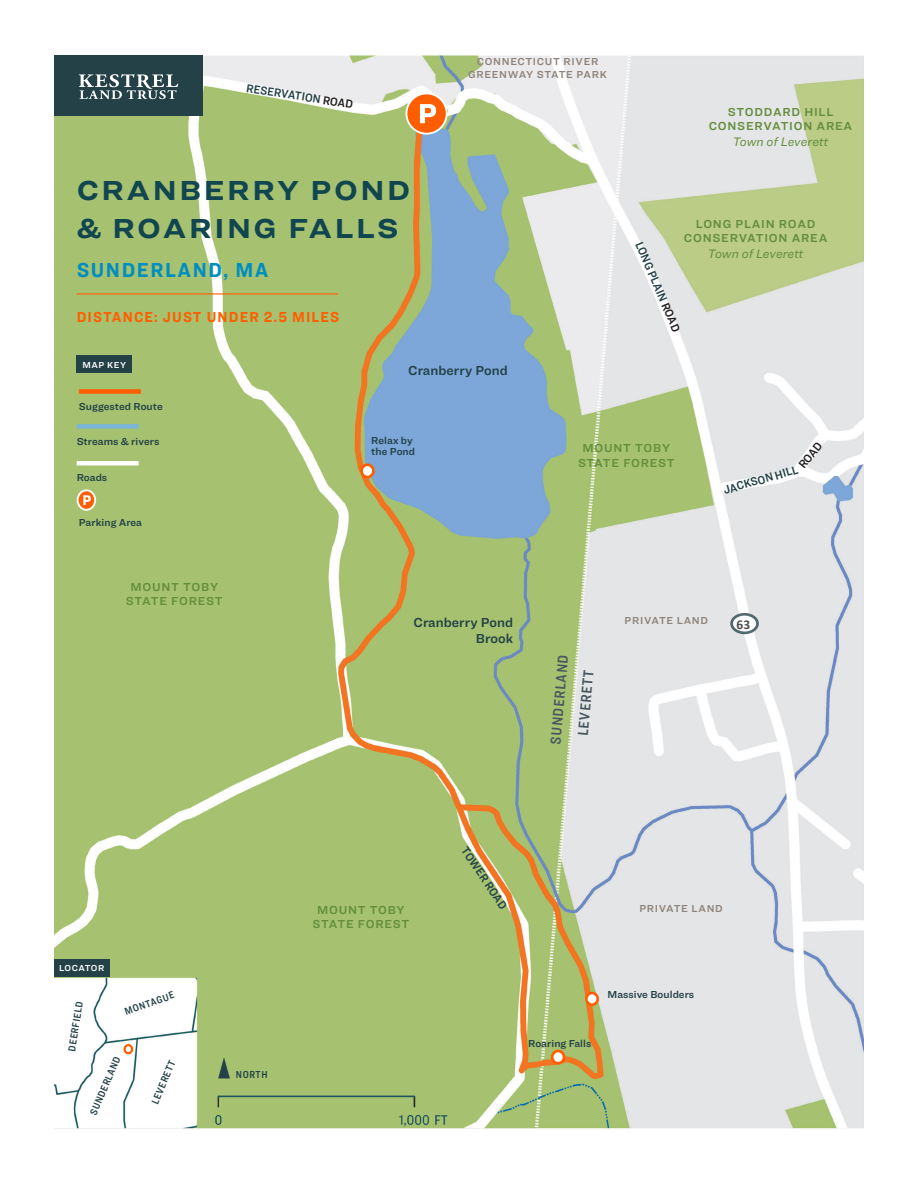
<style>
.page{position:relative;width:918px;height:1188px;background:#fff}
.page>*{position:absolute;margin:0;border:0;box-sizing:border-box;transform-origin:0 0}
.t1{font:700 28.5px/37.5px "Ringside Wide";letter-spacing:.09em;color:#11454f}
.Home_town{font:700 21px "Ringside Narrow";letter-spacing:.075em;color:#008ec1}
.t2{font:700 15px "Ringside Narrow";letter-spacing:.075em;color:#ff5e00}
.t3{font:15px "Ringside Condensed Semi";color:#48585e}
.t4{font:15px "Ringside Condensed Semi";color:#47575d}
.t5{font:13.5px "Ringside Regular Semi";letter-spacing:.005em;color:#234147}
.t6{font:700 13.5px "Calibri";color:#231f20}
.t7{font:italic 12.75px "Ringside";letter-spacing:-.005em;color:#648d3c}
.t8{font:12px/14.4px "Ringside Regular Semi";letter-spacing:.065em;color:#648d3c;text-align:center}
.t9{font:12px "Ringside Narrow Semi";color:#234147}
.t10{font:12px "Ringside Narrow Semi";color:#231f20}
.t11{font:10.5px/11.2px "Ringside Regular Semi";letter-spacing:.005em;color:#234147}
.t12{font:10.5px/12.6px "Ringside Regular Semi";letter-spacing:.065em;color:#8e837a;text-align:center}
.t13{font:10.5px "Ringside Condensed Semi";letter-spacing:.055em;color:#234147}
.t14{font:9px "Ringside Regular Semi";letter-spacing:.055em;color:#fff}
.s1{color:#231f20}
</style>
<div class="page">
<img style="left:54px;top:55px;width:810px;height:1074px">
<div style="left:54px;top:55px;width:149px;height:61px;background:#234147"></div>
<svg style="left:79px;top:74px;width:99px;height:25px"></svg>
<hr style="left:77px;top:293px;width:261px;height:2px;background:#ff5e00">
<svg style="left:406px;top:93px;width:41px;height:41px"></svg>
<div style="left:406px;top:92px;width:42px;height:43px;border:2px solid #fff;border-radius:50%"></div>
<svg style="left:420px;top:104px;width:16px;height:19px"></svg>
<div style="left:362px;top:465px;width:11px;height:12px;background:#fff;border-radius:50%"></div>
<div style="left:360px;top:463px;width:15px;height:15px;border:3px solid #ff5e00;border-radius:50%"></div>
<div style="left:552px;top:1051px;width:12px;height:12px;background:#fff;border-radius:50%"></div>
<div style="left:551px;top:1050px;width:14px;height:15px;border:3px solid #ff5e00;border-radius:50%"></div>
<div style="left:586px;top:993px;width:12px;height:12px;background:#fff;border-radius:50%"></div>
<div style="left:585px;top:992px;width:14px;height:14px;border:3px solid #ff5e00;border-radius:50%"></div>
<svg style="left:218px;top:1057px;width:12px;height:21px"></svg>
<div style="left:125px;top:1045px;width:7px;height:8px;background:#fff;border-radius:50%"></div>
<div style="left:124px;top:1044px;width:9px;height:10px;border:2px solid #ff5e00;border-radius:50%"></div>
<div style="left:54px;top:959px;width:55px;height:18px;background:#234147"></div>
<div style="left:77px;top:356px;width:55px;height:17px;background:#234147"></div>
<div style="left:79px;top:389px;width:62px;height:5px;background:#ff5e00"></div>
<div style="left:77px;top:424px;width:62px;height:5px;background:#7ab4d7"></div>
<hr style="left:77px;top:461px;width:62px;height:4px;background:#fff">
<svg style="left:78px;top:490px;width:17px;height:20px"></svg>
<div style="left:77px;top:489px;width:19px;height:22px;border:2px solid #fff;border-radius:50%"></div>
<svg style="left:83px;top:495px;width:8px;height:10px"></svg>
<div style="left:732px;top:614px;width:26px;height:19px;background:#fff;border-radius:50%"></div>
<div style="left:730px;top:613px;width:29px;height:21px;border:3px solid #234147;border-radius:50%"></div>
<p class="t9" style="left:248px;top:79px;width:109px;rotate:9deg">RESERVATION <span class="s1">ROAD</span></p>
<p class="t1" style="left:77px;top:171px;width:335px">CRANBERRY POND &amp; ROARING FALLS</p>
<p class="Home_town" style="left:77px;top:254px;width:193px">SUNDERLAND, MA</p>
<p class="t2" style="left:77px;top:306px;width:264px">DISTANCE: JUST UNDER 2.5 MILES</p>
<p class="t12" style="left:468px;top:55px;width:140px">CONNECTICUT RIVER<br>GREENWAY STATE PARK</p>
<p class="t8" style="left:709px;top:104px;width:145px">STODDARD HILL<br>CONSERVATION AREA</p>
<p class="t7" style="left:733px;top:132px;width:97px">Town of Leverett</p>
<p class="t8" style="left:684px;top:216px;width:145px">LONG PLAIN ROAD<br>CONSERVATION AREA</p>
<p class="t7" style="left:708px;top:244px;width:97px">Town of Leverett</p>
<p class="t9" style="left:647px;top:239px;width:98px;rotate:67deg">LONG PLAIN <span class="s1">ROAD</span></p>
<p class="t14" style="left:82px;top:358px;width:45px">MAP KEY</p>
<p class="t11" style="left:79px;top:400px;width:85px">Suggested Route</p>
<p class="t11" style="left:77px;top:435px;width:84px">Streams &amp; rivers</p>
<p class="t11" style="left:77px;top:471px;width:32px">Roads</p>
<p class="t11" style="left:79px;top:516px;width:65px">Parking Area</p>
<p class="t8" style="left:126px;top:579px;width:98px">MOUNT TOBY<br>STATE FOREST</p>
<p class="t14" style="left:59px;top:962px;width:47px">LOCATOR</p>
<p class="t13" style="left:64px;top:1050px;width:52px;rotate:-81deg">DEERFIELD</p>
<p class="t13" style="left:123px;top:1005px;width:53px;rotate:-19deg">MONTAGUE</p>
<p class="t13" style="left:86px;top:1112px;width:64px;rotate:-67deg">SUNDERLAND</p>
<p class="t13" style="left:148px;top:1101px;width:48px;rotate:-67deg">LEVERETT</p>
<p class="t13" style="left:236px;top:1067px;width:33px">NORTH</p>
<p class="t5" style="left:408px;top:361px;width:101px">Cranberry Pond</p>
<p class="t11" style="left:371px;top:434px;width:45px">Relax by the Pond</p>
<p class="t8" style="left:578px;top:441px;width:98px">MOUNT TOBY<br>STATE FOREST</p>
<p class="t10" style="left:794px;top:461px;width:32px;rotate:-51deg">ROAD</p>
<p class="t9" style="left:721px;top:482px;width:79px;rotate:-16deg">JACKSON HILL</p>
<p class="t5" style="left:414px;top:612px;width:101px">Cranberry Pond</p>
<p class="t5" style="left:476px;top:629px;width:39px">Brook</p>
<p class="t3" style="left:545px;top:743px;width:91px;rotate:-85deg">SUNDERLAND</p>
<p class="t4" style="left:572px;top:735px;width:68px;rotate:-85deg">LEVERETT</p>
<p class="t12" style="left:625px;top:614px;width:85px">PRIVATE LAND</p>
<p class="t6" style="left:737px;top:616px;width:15px">63</p>
<p class="t8" style="left:313px;top:902px;width:98px">MOUNT TOBY<br>STATE FOREST</p>
<p class="t9" style="left:471px;top:843px;width:74px;rotate:56deg">TOWER ROAD</p>
<p class="t12" style="left:639px;top:902px;width:85px">PRIVATE LAND</p>
<p class="t11" style="left:528px;top:1038px;width:65px">Roaring Falls</p>
<p class="t11" style="left:608px;top:988px;width:88px">Massive Boulders</p>
</div>
